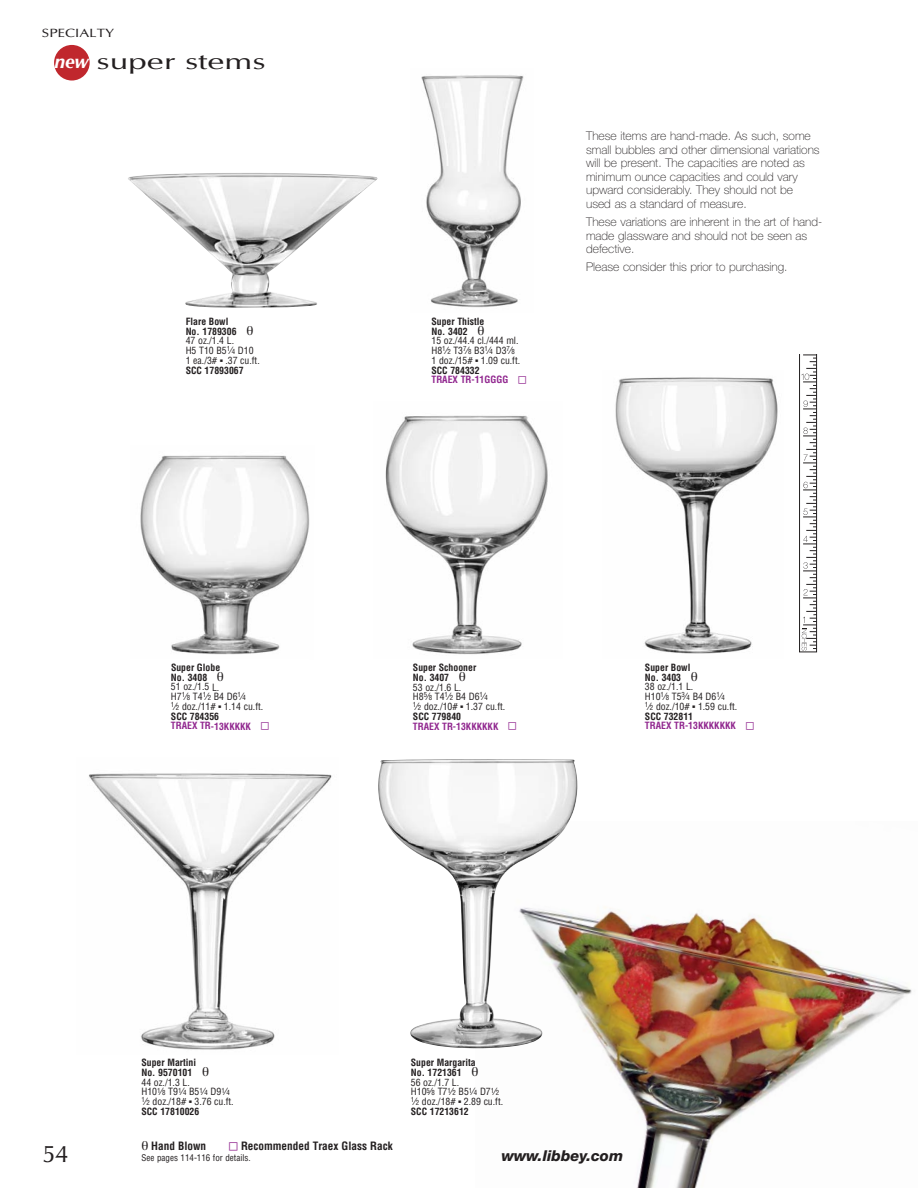
<style>
.page{position:relative;width:918px;height:1188px;background:#fff}
.page>*{position:absolute;margin:0;border:0;box-sizing:border-box;transform-origin:0 0}
.t1{font:24px "CG Omega";color:#231f20}
.t2{font:22.5px "CG Omega";color:#231f20;scale:1.5 1}
.t3{font:16.5px "Universal Newswith Comm Pi";color:#91278f}
.t4{font:italic 800 15px "Helvetica Neue";color:#231f20}
.t5{font:15px "Universal Newswith Comm Pi";color:#91278f}
.t6{font:100 12px/13.5px "Helvetica Neue";color:#231f20}
.t7{font:12px "CG Omega";color:#231f20;scale:1.25 1}
.t8{font:11.25px "Food Service Symbols";color:#231f20}
.t9{font:9.75px/9.8px "Food Service Roman";color:#231f20}
.t10{font:9.75px/9.8px "Food Service Symbols";color:#231f20}
.t11{font:9px "Food Service Roman";color:#231f20}
.s1{font-weight:700;font-style:italic;font-size:19.5px;color:#fff}
.s2{font-size:6.9px}
.s3{font-family:"Helvetica"}
.s4{font-family:"Universal Newswith Comm Pi"}
.s5{color:#231f20}
</style>
<div class="page">
<img style="left:476px;top:907px;width:436px;height:281px">
<img style="left:385px;top:415px;width:163px;height:240px">
<img style="left:421px;top:75px;width:103px;height:233px">
<img style="left:140px;top:455px;width:170px;height:200px">
<img style="left:615px;top:377px;width:163px;height:277px">
<img style="left:89px;top:773px;width:243px;height:277px">
<img style="left:378px;top:759px;width:200px;height:289px">
<img style="left:128px;top:173px;width:250px;height:135px">
<svg style="left:799px;top:355px;width:18px;height:297px"></svg>
<div style="left:54px;top:45px;width:36px;height:36px;background:#c0272d;border-radius:50%"></div>
<svg style="left:476px;top:1059px;width:2px;height:17px"></svg>
<p class="t7" style="left:42px;top:28px;width:59px">SPECIALTY</p>
<h2 class="t2" style="left:54px;top:52px;width:142px"><span class="s1">new</span> super stems</h2>
<p class="t10" style="left:191px;top:317px;width:39px">● □ ● □</p>
<p class="t9" style="left:186px;top:337px;width:76px">47 oz./1.4 L.<br>H5 T10 B5<sup>1</sup>⁄<span class="s2">4</span> D10<br>1 ea./3<span class="s3">#</span> <span class="s4">▪</span> .37 cu.ft.</p>
<p class="t10" style="left:176px;top:663px;width:36px">◆ ●□</p>
<p class="t10" style="left:177px;top:673px;width:22px">□ ✓✔</p>
<p class="t9" style="left:171px;top:683px;width:94px">51 oz./1.5 L.<br>H7<sup>1</sup>⁄<span class="s2">8</span> T4<sup>1</sup>⁄<span class="s2">2</span> B4 D6<sup>1</sup>⁄<span class="s2">4<br></span><sup>1</sup>⁄<span class="s2">2</span> doz./11<span class="s3">#</span> <span class="s4">▪</span> 1.14 cu.ft.</p>
<h3 class="t5" style="left:261px;top:720px;width:10px">▫</h3>
<p class="t10" style="left:470px;top:317px;width:11px">▲▼●</p>
<p class="t10" style="left:437px;top:327px;width:22px">□ ✓✔</p>
<p class="t9" style="left:431px;top:337px;width:90px">15 oz./44.4 cl./444 ml.<br>H8<sup>1</sup>⁄<span class="s2">2</span> T3<sup>7</sup>⁄<span class="s2">8</span> B3<sup>1</sup>⁄<span class="s2">4</span> D3<sup>7</sup>⁄<span class="s2">8<br></span>1 doz./15<span class="s3">#</span> <span class="s4">▪</span> 1.09 cu.ft.</p>
<p class="t10" style="left:460px;top:366px;width:16px">✔✓✓</p>
<h3 class="t5" style="left:518px;top:373px;width:10px">▫</h3>
<p class="t6" style="left:586px;top:131px;width:235px">These items are hand-made. As such, some small bubbles and other dimensional variations will be present. The capacities are noted as minimum ounce capacities and could vary upward considerably. They should not be used as a standard of measure.</p>
<p class="t6" style="left:586px;top:216px;width:238px">These variations are inherent in the art of hand&shy;made glassware and should not be seen as defective.</p>
<p class="t6" style="left:586px;top:261px;width:203px">Please consider this prior to purchasing.</p>
<p class="t10" style="left:454px;top:663px;width:16px">□□■</p>
<p class="t10" style="left:419px;top:673px;width:22px">□ ✓✔</p>
<p class="t9" style="left:413px;top:683px;width:94px">53 oz./1.6 L.<br>H8<sup>5</sup>⁄<span class="s2">8</span> T4<sup>1</sup>⁄<span class="s2">2</span> B4 D6<sup>1</sup>⁄<span class="s2">4<br></span><sup>1</sup>⁄<span class="s2">2</span> doz./10<span class="s3">#</span> <span class="s4">▪</span> 1.37 cu.ft.</p>
<h3 class="t5" style="left:508px;top:720px;width:10px">▫</h3>
<p class="t10" style="left:650px;top:663px;width:42px">◆ □ ●</p>
<p class="t10" style="left:651px;top:673px;width:32px">□ ✓✔ ✓</p>
<p class="t9" style="left:645px;top:683px;width:94px">38 oz./1.1 L.<br>H10<sup>1</sup>⁄<span class="s2">8</span> T5<sup>3</sup>⁄<span class="s2">4</span> B4 D6<sup>1</sup>⁄<span class="s2">4<br></span><sup>1</sup>⁄<span class="s2">2</span> doz./10<span class="s3">#</span> <span class="s4">▪</span> 1.59 cu.ft.</p>
<h3 class="t5" style="left:746px;top:719px;width:10px">▫</h3>
<p class="t9" style="left:141px;top:1078px;width:94px">44 oz./1.3 L.<br>H10<sup>1</sup>⁄<span class="s2">8</span> T9<sup>1</sup>⁄<span class="s2">4</span> B5<sup>1</sup>⁄<span class="s2">4</span> D9<sup>1</sup>⁄<span class="s2">4<br></span><sup>1</sup>⁄<span class="s2">2</span> doz./18<span class="s3">#</span> <span class="s4">▪</span> 3.76 cu.ft.</p>
<p class="t9" style="left:411px;top:1078px;width:94px">56 oz./1.7 L.<br>H10<sup>5</sup>⁄<span class="s2">8</span> T7<sup>1</sup>⁄<span class="s2">2</span> B5<sup>1</sup>⁄<span class="s2">4</span> D7<sup>1</sup>⁄<span class="s2">2<br></span><sup>1</sup>⁄<span class="s2">2</span> doz./18<span class="s3">#</span> <span class="s4">▪</span> 2.89 cu.ft.</p>
<h1 class="t1" style="left:42px;top:1144px;width:28px">54</h1>
<p class="t8" style="left:184px;top:1142px;width:23px">●□ ■</p>
<h3 class="t3" style="left:229px;top:1139px;width:37px">▫ <span class="s5">□</span></h3>
<p class="t8" style="left:287px;top:1142px;width:7px">■</p>
<p class="t8" style="left:348px;top:1142px;width:20px">● ▲▲</p>
<p class="t11" style="left:142px;top:1154px;width:111px">See pages 114-116 for details.</p>
<h3 class="t4" style="left:501px;top:1150px;width:123px">www.libbey.com</h3>
</div>
